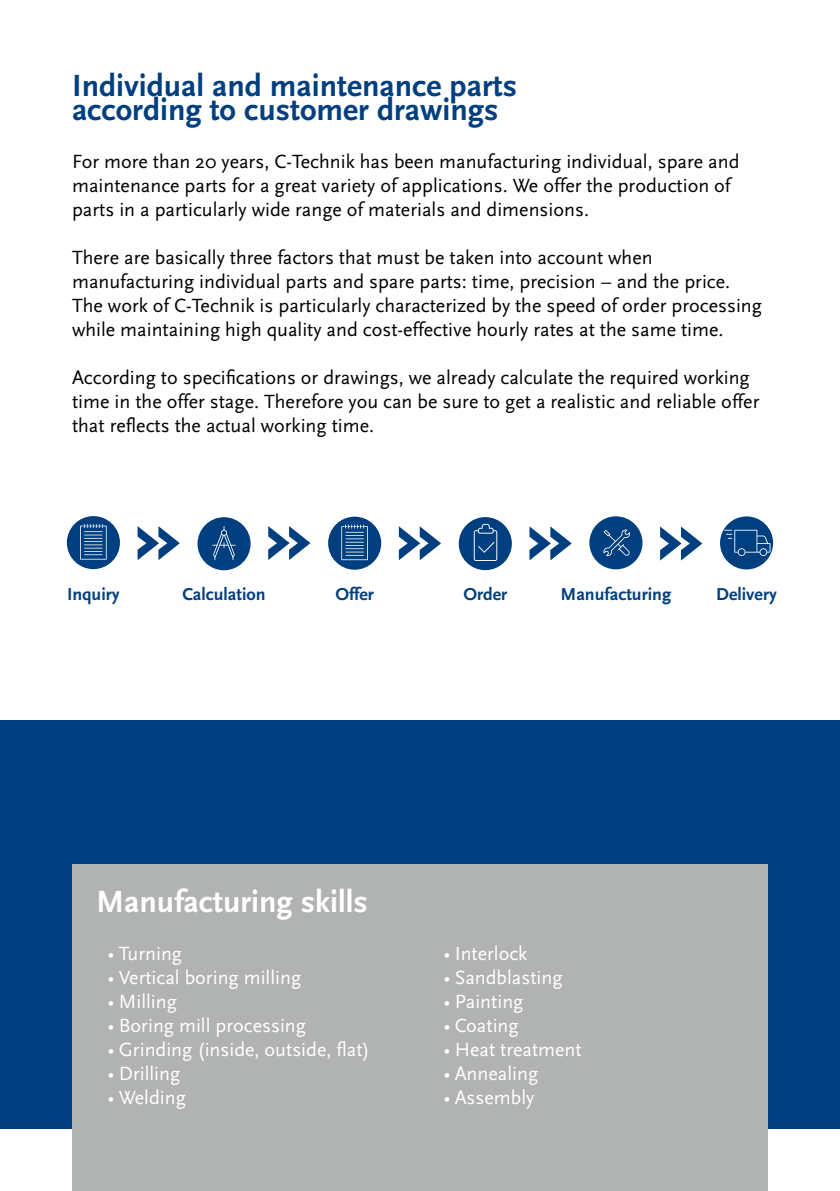
<style>
.page{position:relative;width:840px;height:1191px;background:#fff}
.page>*{position:absolute;margin:0;border:0;box-sizing:border-box;transform-origin:0 0}
.t1{font:700 32px/24px "Scala Sans";color:#003f7f}
.t2{font:700 32px "Scala Sans";color:#fff}
.t3{font:20px/24px "Scala Sans";color:#000}
.t4{font:20px "Scala Sans";color:#fff}
.t5{font:700 18px "Scala Sans";color:#003f7f}
</style>
<div class="page">
<div style="left:0;top:720px;width:839px;height:408px;background:#003f7f"></div>
<div style="left:72px;top:864px;width:695px;height:327px;background:#b1b3b2"></div>
<div style="left:198px;top:518px;width:51px;height:51px;background:#003f7f;border-radius:50%"></div>
<div style="left:197px;top:517px;width:53px;height:53px;border:2px solid #003f7f;border-radius:50%"></div>
<div style="left:590px;top:517px;width:51px;height:51px;background:#003f7f;border-radius:50%"></div>
<div style="left:589px;top:516px;width:53px;height:53px;border:2px solid #003f7f;border-radius:50%"></div>
<div style="left:720px;top:517px;width:51px;height:51px;background:#003f7f;border-radius:50%"></div>
<div style="left:719px;top:516px;width:53px;height:53px;border:2px solid #003f7f;border-radius:50%"></div>
<svg style="left:268px;top:526px;width:42px;height:34px"></svg>
<svg style="left:137px;top:526px;width:43px;height:34px"></svg>
<svg style="left:398px;top:526px;width:43px;height:34px"></svg>
<svg style="left:529px;top:526px;width:42px;height:34px"></svg>
<svg style="left:660px;top:526px;width:42px;height:34px"></svg>
<div style="left:68px;top:517px;width:51px;height:51px;background:#003f7f;border-radius:50%"></div>
<div style="left:67px;top:516px;width:53px;height:53px;border:2px solid #003f7f;border-radius:50%"></div>
<svg style="left:80px;top:524px;width:27px;height:35px"></svg>
<div style="left:329px;top:517px;width:51px;height:51px;background:#003f7f;border-radius:50%"></div>
<div style="left:328px;top:516px;width:53px;height:53px;border:2px solid #003f7f;border-radius:50%"></div>
<svg style="left:341px;top:524px;width:26px;height:36px"></svg>
<div style="left:459px;top:518px;width:51px;height:51px;background:#003f7f;border-radius:50%"></div>
<div style="left:458px;top:517px;width:53px;height:53px;border:2px solid #003f7f;border-radius:50%"></div>
<svg style="left:473px;top:524px;width:23px;height:37px"></svg>
<svg style="left:212px;top:526px;width:23px;height:33px"></svg>
<svg style="left:603px;top:529px;width:27px;height:27px"></svg>
<svg style="left:723px;top:530px;width:47px;height:26px"></svg>
<h1 class="t1" style="left:72px;top:74px;width:446px">Individual and maintenance parts according to customer drawings</h1>
<p class="t3" style="left:72px;top:150px;width:668px">For more than 20 years, C-Technik has been manufacturing individual, spare and maintenance parts for a great variety of applications. We offer the production of parts in a particularly wide range of materials and dimensions.</p>
<p class="t3" style="left:72px;top:246px;width:691px">There are basically three factors that must be taken into account when manufacturing individual parts and spare parts: time, precision – and the price.<br>The work of C-Technik is particularly characterized by the speed of order processing while maintaining high quality and cost-effective hourly rates at the same time.</p>
<p class="t3" style="left:72px;top:366px;width:688px">According to specifications or drawings, we already calculate the required working time in the offer stage. Therefore you can be sure to get a realistic and reliable offer that reflects the actual working time.</p>
<p class="t5" style="left:67px;top:584px;width:54px">Inquiry</p>
<p class="t5" style="left:182px;top:584px;width:84px">Calculation</p>
<p class="t5" style="left:335px;top:584px;width:40px">Offer</p>
<p class="t5" style="left:463px;top:584px;width:45px">Order</p>
<p class="t5" style="left:560px;top:584px;width:112px">Manufacturing</p>
<p class="t5" style="left:715px;top:584px;width:62px">Delivery</p>
<h1 class="t2" style="left:96px;top:884px;width:273px">Manufacturing skills</h1>
<p class="t4" style="left:107px;top:943px;width:76px">• Turning</p>
<p class="t4" style="left:107px;top:967px;width:195px">• Vertical boring milling</p>
<p class="t4" style="left:107px;top:991px;width:71px">• Milling</p>
<p class="t4" style="left:107px;top:1015px;width:200px">• Boring mill processing</p>
<p class="t4" style="left:107px;top:1039px;width:264px">• Grinding (inside, outside, flat)</p>
<p class="t4" style="left:107px;top:1063px;width:74px">• Drilling</p>
<p class="t4" style="left:107px;top:1087px;width:80px">• Welding</p>
<p class="t4" style="left:443px;top:943px;width:85px">• Interlock</p>
<p class="t4" style="left:443px;top:967px;width:121px">• Sandblasting</p>
<p class="t4" style="left:443px;top:991px;width:81px">• Painting</p>
<p class="t4" style="left:443px;top:1015px;width:77px">• Coating</p>
<p class="t4" style="left:443px;top:1039px;width:140px">• Heat treatment</p>
<p class="t4" style="left:443px;top:1063px;width:96px">• Annealing</p>
<p class="t4" style="left:443px;top:1087px;width:92px">• Assembly</p>
</div>
